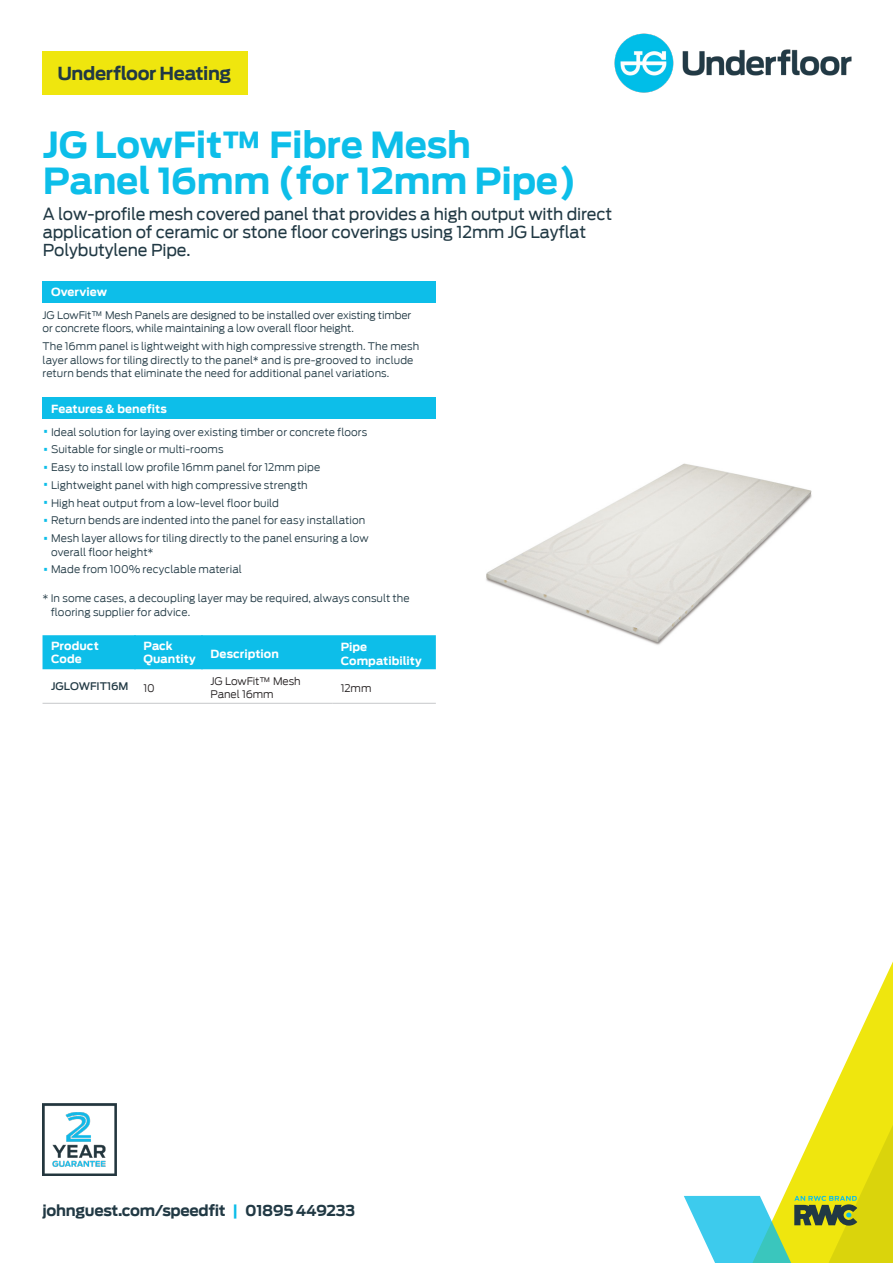
<style>
.page{position:relative;width:893px;height:1263px;background:#fff}
.page>*{position:absolute;margin:0;border:0;box-sizing:border-box;transform-origin:0 0}
._03_Intro_Dark-Blue{font:700 36px/36px "Antenna";letter-spacing:-.01em;color:#0dbee9}
.t1{font:700 18px "Antenna";letter-spacing:-.02em;color:#213944}
._03_Intro_Dark-Blue-2{font:16.5px/18px "Antenna";letter-spacing:-.01em;color:#213944}
.t2{font:700 15px "Antenna";letter-spacing:-.02em;color:#213944}
._04_Table_Header_Whi{font:700 11.25px/13.5px "Antenna";letter-spacing:.005em;color:#fff}
._08_Bulleted_Body_Da{font:300 10.5px/13.5px "Antenna";letter-spacing:.005em;color:#213944}
._06_Table_Body{font:300 10.5px/12.6px "Antenna";letter-spacing:-.01em;color:#231f20}
._07_Body_Dark-Blue{font:500 10.5px "Antenna";letter-spacing:-.005em;color:#213944}
.s1{font-size:18.9px;color:#0dbee9}
.s2{color:#0dbee9}
</style>
<div class="page">
<svg style="left:839px;top:961px;width:54px;height:116px"></svg>
<svg style="left:684px;top:1077px;width:209px;height:186px"></svg>
<div style="left:43px;top:51px;width:205px;height:43px;background:#efe60e"></div>
<img style="left:614px;top:33px;width:238px;height:60px">
<div style="left:43px;top:281px;width:393px;height:21px;background:#0dbee9"></div>
<div style="left:43px;top:398px;width:393px;height:21px;background:#0dbee9"></div>
<img style="left:43px;top:1103px;width:73px;height:72px">
<div style="left:43px;top:635px;width:393px;height:34px;background:#0dbee9"></div>
<hr style="left:134px;top:635px;width:2px;height:34px;background:#0dbee9">
<hr style="left:201px;top:635px;width:2px;height:34px;background:#0dbee9">
<hr style="left:43px;top:703px;width:92px;height:1px;background:#c7c8ca">
<hr style="left:135px;top:703px;width:67px;height:1px;background:#c7c8ca">
<hr style="left:202px;top:703px;width:130px;height:1px;background:#c7c8ca">
<hr style="left:332px;top:703px;width:104px;height:1px;background:#c7c8ca">
<img style="left:486px;top:463px;width:326px;height:182px">
<h2 class="t1" style="left:57px;top:63px;width:175px">Underfloor Heating</h2>
<p class="_03_Intro_Dark-Blue" style="left:43px;top:127px;width:535px">JG LowFit™ Fibre Mesh<br>Panel 16mm (for 12mm Pipe)</p>
<p class="_03_Intro_Dark-Blue-2" style="left:43px;top:205px;width:571px">A low-profile mesh covered panel that provides a high output with direct application of ceramic or stone floor coverings using 12mm JG Layflat<br>Polybutylene Pipe.</p>
<p class="_04_Table_Header_Whi" style="left:51px;top:285px;width:58px">Overview</p>
<p class="_08_Bulleted_Body_Da" style="left:43px;top:308px;width:370px">JG LowFit™ Mesh Panels are designed to be installed over existing timber or concrete floors, while maintaining a low overall floor height.</p>
<p class="_08_Bulleted_Body_Da" style="left:43px;top:340px;width:378px">The 16mm panel is lightweight with high compressive strength. The mesh layer allows for tiling directly to the panel* and is pre-grooved to include return bends that eliminate the need for additional panel variations.</p>
<p class="_04_Table_Header_Whi" style="left:51px;top:402px;width:117px">Features &amp; benefits</p>
<p class="_08_Bulleted_Body_Da" style="left:43px;top:425px;width:326px"><span class="s1">•</span> Ideal solution for laying over existing timber or concrete floors</p>
<p class="_08_Bulleted_Body_Da" style="left:43px;top:443px;width:183px"><span class="s1">•</span> Suitable for single or multi-rooms</p>
<p class="_08_Bulleted_Body_Da" style="left:43px;top:461px;width:279px"><span class="s1">•</span> Easy to install low profile 16mm panel for 12mm pipe</p>
<p class="_08_Bulleted_Body_Da" style="left:43px;top:478px;width:267px"><span class="s1">•</span> Lightweight panel with high compressive strength</p>
<p class="_08_Bulleted_Body_Da" style="left:43px;top:496px;width:238px"><span class="s1">•</span> High heat output from a low-level floor build</p>
<p class="_08_Bulleted_Body_Da" style="left:43px;top:514px;width:324px"><span class="s1">•</span> Return bends are indented into the panel for easy installation</p>
<p class="_08_Bulleted_Body_Da" style="left:51px;top:532px;width:319px;text-indent:-9px"><span class="s1">•</span> Mesh layer allows for tiling directly to the panel ensuring a low overall floor height*</p>
<p class="_08_Bulleted_Body_Da" style="left:43px;top:563px;width:201px"><span class="s1">•</span> Made from 100% recyclable material</p>
<p class="_08_Bulleted_Body_Da" style="left:51px;top:592px;width:360px;text-indent:-8px">* In some cases, a decoupling layer may be required, always consult the flooring supplier for advice.</p>
<p class="_04_Table_Header_Whi" style="left:51px;top:639px;width:49px">Product<br>Code</p>
<p class="_04_Table_Header_Whi" style="left:143px;top:639px;width:54px">Pack<br>Quantity</p>
<p class="_04_Table_Header_Whi" style="left:210px;top:647px;width:70px">Description</p>
<p class="_04_Table_Header_Whi" style="left:341px;top:640px;width:82px">Pipe<br>Compatibility</p>
<p class="_07_Body_Dark-Blue" style="left:51px;top:680px;width:79px">JGLOWFIT16M</p>
<p class="_06_Table_Body" style="left:144px;top:681px;width:13px">10</p>
<p class="_06_Table_Body" style="left:210px;top:675px;width:92px">JG LowFit™ Mesh<br>Panel 16mm</p>
<p class="_06_Table_Body" style="left:341px;top:681px;width:32px">12mm</p>
<h3 class="t2" style="left:43px;top:1202px;width:314px">johnguest.com/speedfit <span class="s2">|</span> 01895 449233</h3>
</div>
